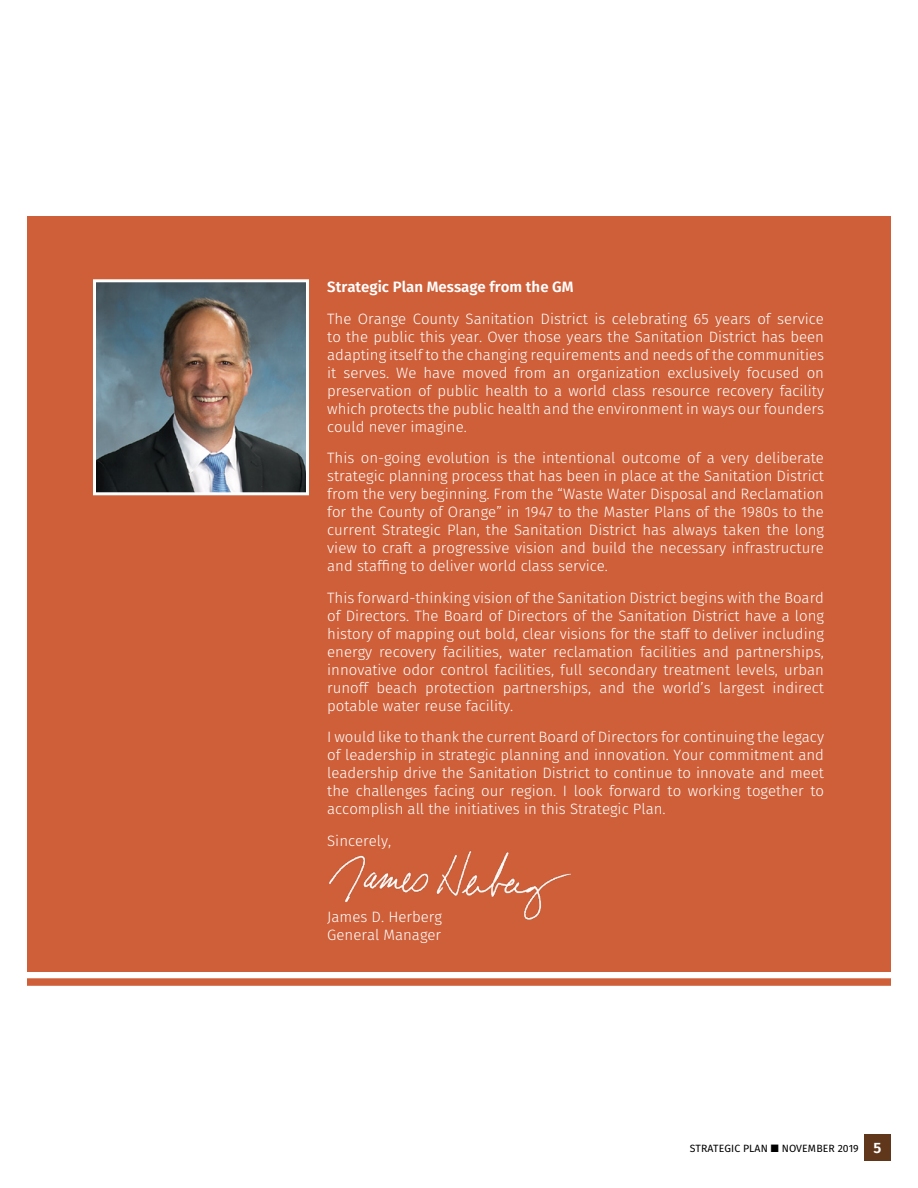
<style>
.page{position:relative;width:918px;height:1188px;background:#fff}
.page>*{position:absolute;margin:0;border:0;box-sizing:border-box;transform-origin:0 0}
.t1{font:300 15px/18px "Fira Sans";color:#fff;text-align:justify}
.t2{font:600 15px "Fira Sans";color:#fff}
.t3{font:10.5px "Fira Sans";letter-spacing:.01em;color:#000}
.s1{font-weight:600;font-size:15px;color:#fff}
</style>
<div class="page">
<div style="left:27px;top:216px;width:864px;height:756px;background:#ce5f39"></div>
<img style="left:97px;top:283px;width:208px;height:208px">
<div style="left:93px;top:279px;width:216px;height:216px;border:3px solid #fff"></div>
<img style="left:329px;top:850px;width:241px;height:70px">
<div style="left:27px;top:978px;width:864px;height:8px;background:#ce5f39"></div>
<div style="left:864px;top:1134px;width:27px;height:27px;background:#60371b"></div>
<p class="t2" style="left:327px;top:276px;width:248px">Strategic Plan Message from the GM</p>
<p class="t1" style="left:327px;top:309px;width:498px">The Orange County Sanitation District is celebrating 65 years of service to the public this year. Over those years the Sanitation District has been adapting itself to the changing requirements and needs of the communities it serves. We have moved from an organization exclusively focused on preservation of public health to a world class resource recovery facility which protects the public health and the environment in ways our founders could never imagine.</p>
<p class="t1" style="left:327px;top:449px;width:498px">This on-going evolution is the intentional outcome of a very deliberate strategic planning process that has been in place at the Sanitation District from the very beginning. From the “Waste Water Disposal and Reclamation for the County of Orange” in 1947 to the Master Plans of the 1980s to the current Strategic Plan, the Sanitation District has always taken the long view to craft a progressive vision and build the necessary infrastructure and staffing to deliver world class service.</p>
<p class="t1" style="left:327px;top:588px;width:498px">This forward-thinking vision of the Sanitation District begins with the Board of Directors. The Board of Directors of the Sanitation District have a long history of mapping out bold, clear visions for the staff to deliver including energy recovery facilities, water reclamation facilities and partnerships, innovative odor control facilities, full secondary treatment levels, urban runoff beach protection partnerships, and the world’s largest indirect potable water reuse facility.</p>
<p class="t1" style="left:327px;top:728px;width:498px">I would like to thank the current Board of Directors for continuing the legacy of leadership in strategic planning and innovation. Your commitment and leadership drive the Sanitation District to continue to innovate and meet the challenges facing our region. I look forward to working together to accomplish all the initiatives in this Strategic Plan.</p>
<p class="t1" style="left:327px;top:831px;width:66px">Sincerely,</p>
<p class="t1" style="left:327px;top:908px;width:116px">James D. Herberg<br>General Manager</p>
<p class="t3" style="left:690px;top:1141px;width:193px">STRATEGIC PLAN ■ NOVEMBER 2019 <span class="s1">5</span></p>
</div>
